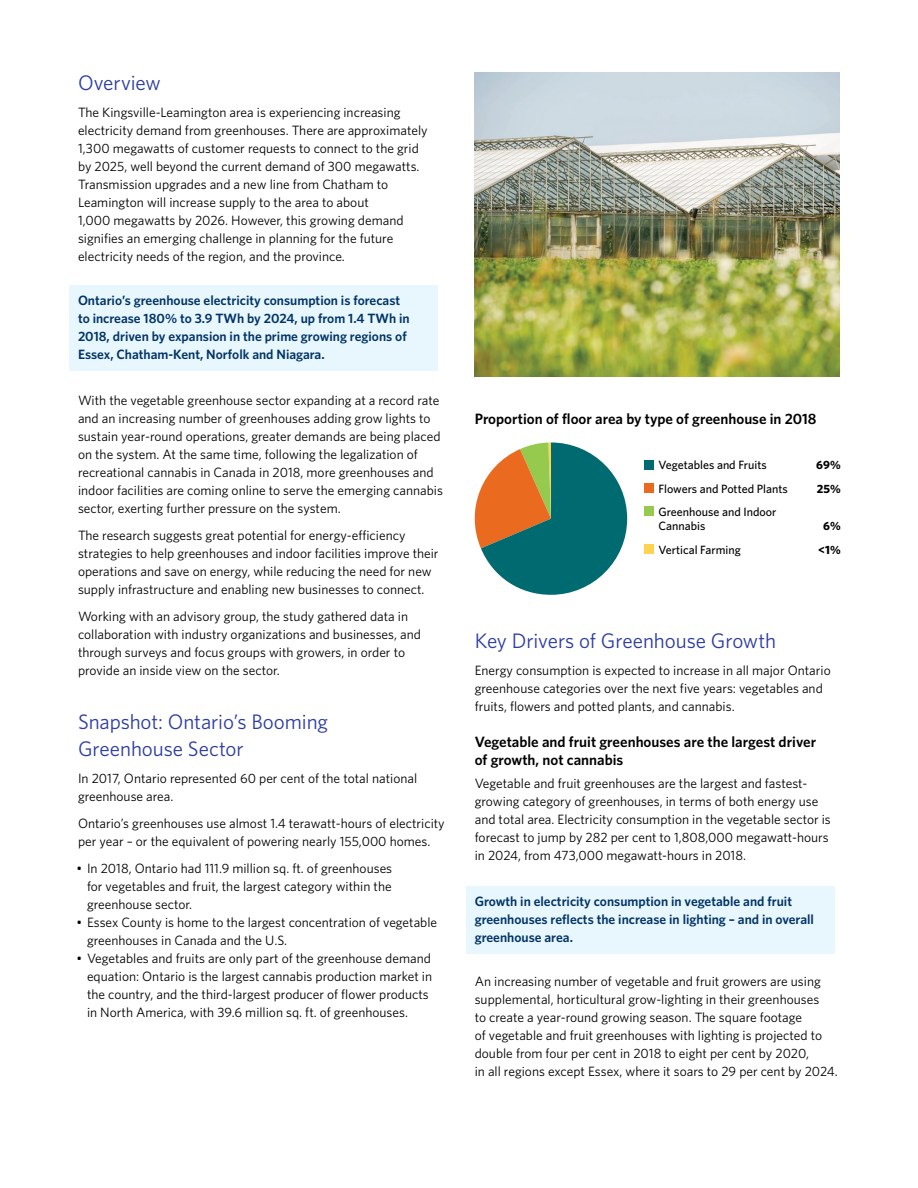
<style>
.page{position:relative;width:918px;height:1188px;background:#fff}
.page>*{position:absolute;margin:0;border:0;box-sizing:border-box;transform-origin:0 0}
.t1{font:21px/27px "Whitney";letter-spacing:-.005em;color:#2d3ca3}
.t2{font:600 15px/18px "Whitney";color:#000}
.Body{font:13.5px/18px "Whitney";color:#000}
.Bullets{font:13.5px/18px "Whitney";color:#000}
.CTA{font:600 13.5px/18px "Whitney";color:#036}
.t3{font:500 12px/23.4px "Whitney";color:#000}
.t4{font:700 12px/23.4px "Whitney";color:#000}
</style>
<div class="page">
<img style="left:474px;top:72px;width:366px;height:304px">
<div style="left:69px;top:285px;width:369px;height:86px;background:#e8f6fd"></div>
<svg style="left:475px;top:442px;width:152px;height:153px"></svg>
<div style="left:644px;top:460px;width:10px;height:10px;background:#006a71"></div>
<div style="left:644px;top:483px;width:10px;height:10px;background:#ea6a20"></div>
<div style="left:644px;top:507px;width:10px;height:9px;background:#96ca4f"></div>
<div style="left:644px;top:544px;width:10px;height:10px;background:#ffd24f"></div>
<div style="left:466px;top:886px;width:369px;height:68px;background:#e8f6fd"></div>
<h3 class="t1" style="left:78px;top:69px;width:84px">Overview</h3>
<p class="Body" style="left:78px;top:103px;width:351px">The Kingsville-Leamington area is experiencing increasing electricity demand from greenhouses. There are approximately 1,300 megawatts of customer requests to connect to the grid by 2025, well beyond the current demand of 300 megawatts.<br>Transmission upgrades and a new line from Chatham to Leamington will increase supply to the area to about<br>1,000 megawatts by 2026. However, this growing demand signifies an emerging challenge in planning for the future electricity needs of the region, and the province.</p>
<p class="CTA" style="left:78px;top:291px;width:333px">Ontario’s greenhouse electricity consumption is forecast to increase 180% to 3.9 TWh by 2024, up from 1.4 TWh in 2018, driven by expansion in the prime growing regions of Essex, Chatham-Kent, Norfolk and Niagara.</p>
<p class="Body" style="left:78px;top:391px;width:367px">With the vegetable greenhouse sector expanding at a record rate and an increasing number of greenhouses adding grow lights to sustain year-round operations, greater demands are being placed on the system. At the same time, following the legalization of recreational cannabis in Canada in 2018, more greenhouses and indoor facilities are coming online to serve the emerging cannabis sector, exerting further pressure on the system.</p>
<p class="Body" style="left:78px;top:526px;width:362px">The research suggests great potential for energy-efficiency strategies to help greenhouses and indoor facilities improve their operations and save on energy, while reducing the need for new supply infrastructure and enabling new businesses to connect.</p>
<p class="Body" style="left:78px;top:607px;width:344px">Working with an advisory group, the study gathered data in collaboration with industry organizations and businesses, and through surveys and focus groups with growers, in order to provide an inside view on the sector.</p>
<h3 class="t1" style="left:78px;top:708px;width:252px">Snapshot: Ontario’s Booming<br>Greenhouse Sector</h3>
<p class="Body" style="left:78px;top:769px;width:341px">In 2017, Ontario represented 60 per cent of the total national greenhouse area.</p>
<p class="Body" style="left:78px;top:814px;width:368px">Ontario’s greenhouses use almost 1.4 terawatt-hours of electricity per year – or the equivalent of powering nearly 155,000 homes.</p>
<p class="Bullets" style="left:87px;top:859px;width:307px;text-align:justify;text-indent:-10px">• In 2018, Ontario had 111.9 million sq. ft. of greenhouses for vegetables and fruit, the largest category within the greenhouse sector.</p>
<p class="Bullets" style="left:87px;top:913px;width:352px;text-indent:-10px">• Essex County is home to the largest concentration of vegetable greenhouses in Canada and the U.S.</p>
<p class="Bullets" style="left:87px;top:949px;width:347px;text-indent:-10px">• Vegetables and fruits are only part of the greenhouse demand equation: Ontario is the largest cannabis production market in the country, and the third-largest producer of flower products in North America, with 39.6 million sq. ft. of greenhouses.</p>
<h4 class="t2" style="left:475px;top:410px;width:343px">Proportion of floor area by type of greenhouse in 2018</h4>
<p class="t3" style="left:659px;top:453px;width:131px">Vegetables and Fruits<br>Flowers and Potted Plants<br>Greenhouse and Indoor</p>
<p class="t3" style="left:659px;top:514px;width:84px">Cannabis<br>Vertical Farming</p>
<p class="t4" style="left:816px;top:453px;width:26px">69%<br>25%</p>
<p class="t4" style="left:818px;top:514px;width:24px;text-align:center">6% &lt;1%</p>
<h3 class="t1" style="left:475px;top:627px;width:303px">Key Drivers of Greenhouse Growth</h3>
<p class="Body" style="left:475px;top:661px;width:358px">Energy consumption is expected to increase in all major Ontario greenhouse categories over the next five years: vegetables and fruits, flowers and potted plants, and cannabis.</p>
<h4 class="t2" style="left:475px;top:732px;width:343px">Vegetable and fruit greenhouses are the largest driver of growth, not cannabis</h4>
<p class="Body" style="left:475px;top:773px;width:358px">Vegetable and fruit greenhouses are the largest and fastest&shy;growing category of greenhouses, in terms of both energy use and total area. Electricity consumption in the vegetable sector is forecast to jump by 282 per cent to 1,808,000 megawatt-hours in 2024, from 473,000 megawatt-hours in 2018.</p>
<p class="CTA" style="left:475px;top:892px;width:341px">Growth in electricity consumption in vegetable and fruit greenhouses reflects the increase in lighting – and in overall greenhouse area.</p>
<p class="Body" style="left:475px;top:971px;width:365px">An increasing number of vegetable and fruit growers are using supplemental, horticultural grow-lighting in their greenhouses<br>to create a year-round growing season. The square footage<br>of vegetable and fruit greenhouses with lighting is projected to double from four per cent in 2018 to eight per cent by 2020,<br>in all regions except Essex, where it soars to 29 per cent by 2024.</p>
</div>
